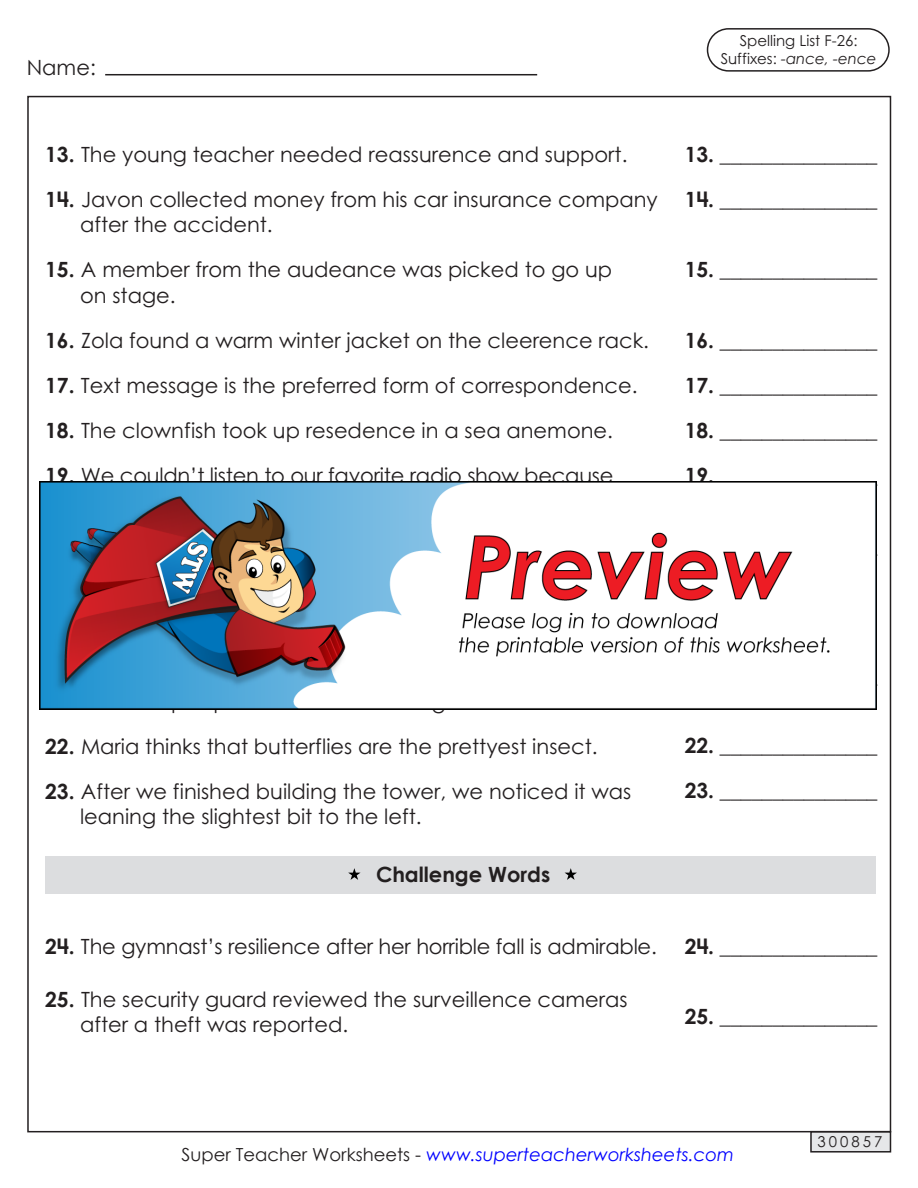
<style>
.page{position:relative;width:918px;height:1188px;background:#fff}
.page>*{position:absolute;margin:0;border:0;box-sizing:border-box;transform-origin:0 0}
.t1{font:21px/25.2px "Century STW4";color:#231f20}
.t2{font:700 21px "Century STW4";color:#231f20}
.t3{font:21px "Century Gothic 2";color:#231f20}
.t4{font:italic 18px "Century Gothic 2";color:#00f}
.t5{font:15px/18px "Century STW4";color:#231f20;text-align:center}
.s1{font-weight:700}
.s2{font-style:italic}
.s3{font-style:normal;color:#231f20}
</style>
<div class="page">
<hr style="left:105px;top:74px;width:432px;height:1px;background:#231f20">
<div style="left:811px;top:1132px;width:79px;height:20px;background:#e6e7e9"></div>
<div style="left:810px;top:1131px;width:81px;height:22px;border:2px solid #231f20"></div>
<div style="left:45px;top:856px;width:831px;height:38px;background:#dcdddf"></div>
<svg style="left:348px;top:868px;width:13px;height:12px"></svg>
<svg style="left:565px;top:868px;width:12px;height:12px"></svg>
<div style="left:707px;top:28px;width:183px;height:44px;border:2px solid #231f20;border-radius:21px"></div>
<img style="left:40px;top:481px;width:837px;height:229px">
<p class="t3" style="left:27px;top:53px;width:71px">Name:</p>
<p class="t1" style="left:45px;top:142px;width:584px"><span class="s1">13.</span> The young teacher needed reassurence and support.</p>
<p class="t1" style="left:80px;top:187px;width:579px;text-indent:-35px"><span class="s1">14.</span> Javon collected money from his car insurance company after the accident.</p>
<p class="t1" style="left:80px;top:257px;width:534px;text-indent:-35px"><span class="s1">15.</span> A member from the audeance was picked to go up on stage.</p>
<p class="t1" style="left:45px;top:327px;width:605px"><span class="s1">16.</span> Zola found a warm winter jacket on the cleerence rack.</p>
<p class="t1" style="left:45px;top:372px;width:594px"><span class="s1">17.</span> Text message is the preferred form of correspondence.</p>
<p class="t1" style="left:45px;top:417px;width:569px"><span class="s1">18.</span> The clownfish took up resedence in a sea anemone.</p>
<p class="t1" style="left:45px;top:462px;width:570px"><span class="s1">19.</span> We couldn’t listen to our favorite radio show because</p>
<p class="t5" style="left:721px;top:32px;width:157px">Spelling List F-26:<br>Suffixes: <span class="s2">-ance, -ence</span></p>
<p class="t1" style="left:685px;top:142px;width:194px"><span class="s1">13.</span> _______________</p>
<p class="t1" style="left:685px;top:187px;width:194px"><span class="s1">14.</span> _______________</p>
<p class="t1" style="left:685px;top:257px;width:194px"><span class="s1">15.</span> _______________</p>
<p class="t1" style="left:685px;top:327px;width:194px"><span class="s1">16.</span> _______________</p>
<p class="t1" style="left:685px;top:372px;width:194px"><span class="s1">17.</span> _______________</p>
<p class="t1" style="left:685px;top:417px;width:194px"><span class="s1">18.</span> _______________</p>
<p class="t1" style="left:45px;top:733px;width:554px"><span class="s1">22.</span> Maria thinks that butterflies are the prettyest insect.</p>
<p class="t1" style="left:80px;top:778px;width:553px;text-indent:-35px"><span class="s1">23.</span> After we finished building the tower, we noticed it was leaning the slightest bit to the left.</p>
<p class="t2" style="left:376px;top:859px;width:176px">Challenge Words</p>
<p class="t1" style="left:45px;top:934px;width:613px"><span class="s1">24.</span> The gymnast’s resilience after her horrible fall is admirable.</p>
<p class="t1" style="left:80px;top:986px;width:549px;text-indent:-35px"><span class="s1">25.</span> The security guard reviewed the surveillence cameras after a theft was reported.</p>
<p class="t1" style="left:685px;top:733px;width:194px"><span class="s1">22.</span> _______________</p>
<p class="t1" style="left:685px;top:778px;width:194px"><span class="s1">23.</span> _______________</p>
<p class="t1" style="left:685px;top:933px;width:194px"><span class="s1">24.</span> _______________</p>
<p class="t1" style="left:685px;top:1003px;width:194px"><span class="s1">25.</span> _______________</p>
<p class="t4" style="left:182px;top:1142px;width:554px"><span class="s3">Super Teacher Worksheets -</span> www.superteacherworksheets.com</p>
<p class="t5" style="left:818px;top:1133px;width:66px">300857</p>
</div>
